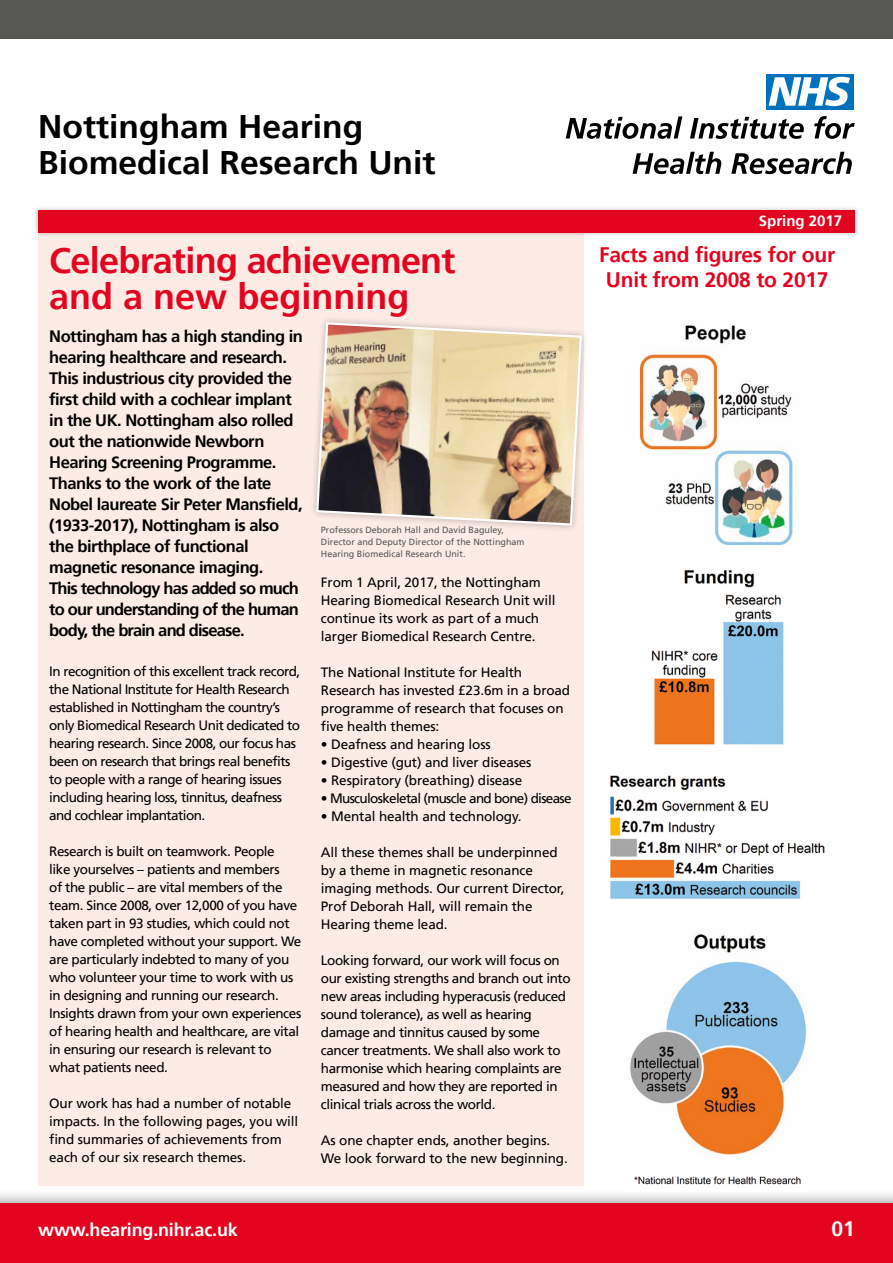
<style>
.page{position:relative;width:893px;height:1263px;background:#fff}
.page>*{position:absolute;margin:0;border:0;box-sizing:border-box;transform-origin:0 0}
.t1{font:700 36px/36px "Frutiger 65";letter-spacing:-.02em;color:#e30520}
.t2{font:700 32.7px/35.7px "Frutiger 65";color:#000}
.t3{font:700 21px/25.5px "Frutiger 65";letter-spacing:-.01em;color:#e30520;text-align:center}
.t4{font:700 21px "Frutiger 65";color:#fff}
.t5{font:700 18px "Frutiger 65";letter-spacing:-.01em;color:#fff}
.t6{font:700 16.5px/21px "Frutiger 65";letter-spacing:-.03em;color:#000}
.t7{font:700 15px "Frutiger 65";color:#fff}
.t8{font:13.5px/18px "Frutiger LT";letter-spacing:-.03em;color:#000}
.t9{font:13.5px/18px "Frutiger LT";letter-spacing:-.01em;color:#000}
.t10{font:13.5px "Frutiger LT";letter-spacing:-.05em;color:#000}
.t11{font:9px/12px "Frutiger LT";color:#575756}
</style>
<div class="page">
<div style="left:38px;top:221px;width:546px;height:965px;background:#fdece6"></div>
<div style="left:0;top:1189px;width:893px;height:74px;background:#000;opacity:.5"></div>
<div style="left:0;top:1203px;width:893px;height:60px;background:#e30520"></div>
<div style="left:0;top:0;width:893px;height:38px;background:#575756"></div>
<svg style="left:566px;top:116px;width:116px;height:23px"></svg>
<svg style="left:690px;top:117px;width:114px;height:22px"></svg>
<svg style="left:814px;top:116px;width:41px;height:23px"></svg>
<svg style="left:632px;top:152px;width:89px;height:22px"></svg>
<svg style="left:731px;top:152px;width:121px;height:22px"></svg>
<div style="left:766px;top:74px;width:87px;height:35px;background:#0072bb"></div>
<svg style="left:769px;top:77px;width:81px;height:29px"></svg>
<div style="left:34px;top:206px;width:825px;height:32px;background:#000;opacity:.3"></div>
<div style="left:38px;top:210px;width:817px;height:23px;background:#e30520"></div>
<img style="left:630px;top:933px;width:177px;height:222px">
<img style="left:610px;top:775px;width:215px;height:124px">
<img style="left:651px;top:569px;width:133px;height:176px">
<div style="left:309px;top:315px;width:280px;height:217px;background:#000;opacity:.25"></div>
<img style="left:315px;top:321px;width:268px;height:206px">
<img style="left:640px;top:324px;width:156px;height:220px">
<img style="left:628px;top:1176px;width:179px;height:16px">
<h2 class="t2" style="left:38px;top:109px;width:399px">Nottingham Hearing<br>Biomedical Research Unit</h2>
<p class="t7" style="left:759px;top:212px;width:85px">Spring 2017</p>
<h1 class="t1" style="left:49px;top:243px;width:408px">Celebrating achievement and a new beginning</h1>
<h3 class="t3" style="left:599px;top:242px;width:238px">Facts and figures for our<br>Unit from 2008 to 2017</h3>
<p class="t6" style="left:49px;top:326px;width:255px">Nottingham has a high standing in hearing healthcare and research.<br>This industrious city provided the first child with a cochlear implant in the UK. Nottingham also rolled out the nationwide Newborn<br>Hearing Screening Programme.<br>Thanks to the work of the late<br>Nobel laureate Sir Peter Mansfield, (1933-2017), Nottingham is also the birthplace of functional magnetic resonance imaging.<br>This technology has added so much to our understanding of the human body, the brain and disease.</p>
<p class="t8" style="left:49px;top:663px;width:253px">In recognition of this excellent track record, the National Institute for Health Research established in Nottingham the country’s only Biomedical Research Unit dedicated to hearing research. Since 2008, our focus has been on research that brings real benefits to people with a range of hearing issues including hearing loss, tinnitus, deafness and cochlear implantation.</p>
<p class="t8" style="left:49px;top:843px;width:253px">Research is built on teamwork. People<br>like yourselves – patients and members<br>of the public – are vital members of the team. Since 2008, over 12,000 of you have taken part in 93 studies, which could not have completed without your support. We are particularly indebted to many of you who volunteer your time to work with us in designing and running our research.<br>Insights drawn from your own experiences of hearing health and healthcare, are vital in ensuring our research is relevant to what patients need.</p>
<p class="t9" style="left:49px;top:1095px;width:250px">Our work has had a number of notable impacts. In the following pages, you will find summaries of achievements from each of our six research themes.</p>
<p class="t11" style="left:321px;top:524px;width:205px">Professors Deborah Hall and David Baguley,<br>Director and Deputy Director of the Nottingham<br>Hearing Biomedical Research Unit.</p>
<p class="t9" style="left:321px;top:573px;width:236px">From 1 April, 2017, the Nottingham Hearing Biomedical Research Unit will continue its work as part of a much larger Biomedical Research Centre.</p>
<p class="t9" style="left:321px;top:663px;width:251px">The National Institute for Health<br>Research has invested £23.6m in a broad programme of research that focuses on five health themes:</p>
<p class="t9" style="left:321px;top:735px;width:171px">• Deafness and hearing loss</p>
<p class="t9" style="left:321px;top:753px;width:212px">• Digestive (gut) and liver diseases</p>
<p class="t9" style="left:321px;top:771px;width:203px">• Respiratory (breathing) disease</p>
<p class="t10" style="left:321px;top:790px;width:252px">• Musculoskeletal (muscle and bone) disease</p>
<p class="t9" style="left:321px;top:807px;width:202px">• Mental health and technology.</p>
<p class="t9" style="left:321px;top:843px;width:245px">All these themes shall be underpinned by a theme in magnetic resonance imaging methods. Our current Director,<br>Prof Deborah Hall, will remain the<br>Hearing theme lead.</p>
<p class="t8" style="left:321px;top:951px;width:251px">Looking forward, our work will focus on our existing strengths and branch out into new areas including hyperacusis (reduced sound tolerance), as well as hearing damage and tinnitus caused by some cancer treatments. We shall also work to harmonise which hearing complaints are measured and how they are reported in clinical trials across the world.</p>
<p class="t9" style="left:321px;top:1131px;width:248px">As one chapter ends, another begins.<br>We look forward to the new beginning.</p>
<h3 class="t5" style="left:38px;top:1219px;width:201px">www.hearing.nihr.ac.uk</h3>
<h3 class="t4" style="left:831px;top:1216px;width:25px">01</h3>
</div>
